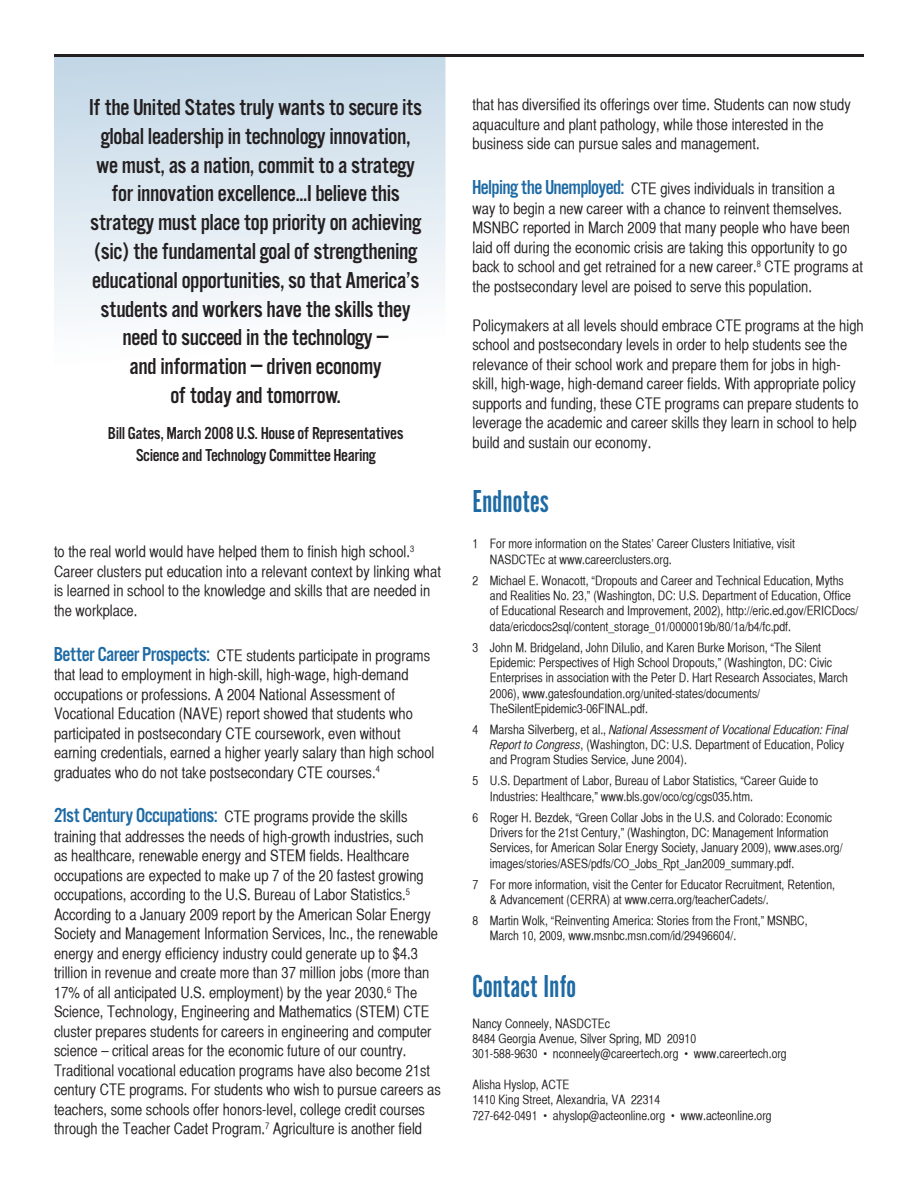
<style>
.page{position:relative;width:918px;height:1188px;background:#fff}
.page>*{position:absolute;margin:0;border:0;box-sizing:border-box;transform-origin:0 0}
.t1{font:33px "Alternate Gothic No 1";color:#1e6aa4}
.t2{font:24px/28.8px "Alternate Gothic No 3";letter-spacing:.01em;color:#231f20;text-align:center}
.t3{font:18px/21.6px "Alternate Gothic No 3";letter-spacing:.01em;color:#231f20;text-align:center}
.t4{font:15.75px/19.5px "Helvetica CY Plain";color:#231f20}
.t5{font:12.75px/15.3px "Helvetica CY Plain";color:#231f20}
.s1{font-family:"Alternate Gothic No 3";font-size:21px;color:#1e6aa4}
.s2{font-family:"Helvetica CY Oblique"}
</style>
<div class="page">
<svg style="left:54px;top:57px;width:392px;height:261px"></svg>
<hr style="left:54px;top:54px;width:810px;height:3px;background:#231f20">
<p class="t2" style="left:90px;top:95px;width:334px">If the United States truly wants to secure its global leadership in technology innovation, we must, as a nation, commit to a strategy for innovation excellence…I believe this strategy must place top priority on achieving (sic) the fundamental goal of strengthening educational opportunities, so that America’s students and workers have the skills they need to succeed in the technology –<br>and information – driven economy<br>of today and tomorrow.</p>
<p class="t3" style="left:108px;top:424px;width:297px">Bill Gates, March 2008 U.S. House of Representatives<br>Science and Technology Committee Hearing</p>
<p class="t4" style="left:54px;top:542px;width:388px">to the real world would have helped them to finish high school.<sup>3<br></sup>Career clusters put education into a relevant context by linking what is learned in school to the knowledge and skills that are needed in the workplace.</p>
<p class="t4" style="left:54px;top:645px;width:382px"><span class="s1">Better Career Prospects:</span> CTE students participate in programs that lead to employment in high-skill, high-wage, high-demand occupations or professions. A 2004 National Assessment of Vocational Education (NAVE) report showed that students who participated in postsecondary CTE coursework, even without earning credentials, earned a higher yearly salary than high school graduates who do not take postsecondary CTE courses.<sup>4</sup></p>
<p class="t4" style="left:54px;top:807px;width:388px"><span class="s1">21st Century Occupations:</span> CTE programs provide the skills training that addresses the needs of high-growth industries, such as healthcare, renewable energy and STEM fields. Healthcare occupations are expected to make up 7 of the 20 fastest growing occupations, according to the U.S. Bureau of Labor Statistics.<sup>5<br></sup>According to a January 2009 report by the American Solar Energy Society and Management Information Services, Inc., the renewable energy and energy efficiency industry could generate up to $4.3 trillion in revenue and create more than 37 million jobs (more than 17% of all anticipated U.S. employment) by the year 2030.<sup>6</sup> The Science, Technology, Engineering and Mathematics (STEM) CTE cluster prepares students for careers in engineering and computer science – critical areas for the economic future of our country.<br>Traditional vocational education programs have also become 21st century CTE programs. For students who wish to pursue careers as teachers, some schools offer honors-level, college credit courses through the Teacher Cadet Program.<sup>7</sup> Agriculture is another field</p>
<p class="t4" style="left:472px;top:95px;width:380px">that has diversified its offerings over time. Students can now study aquaculture and plant pathology, while those interested in the business side can pursue sales and management.</p>
<p class="t4" style="left:472px;top:179px;width:392px"><span class="s1">Helping the Unemployed:</span> CTE gives individuals in transition a<br>way to begin a new career with a chance to reinvent themselves.<br>MSNBC reported in March 2009 that many people who have been laid off during the economic crisis are taking this opportunity to go back to school and get retrained for a new career.<sup>8</sup> CTE programs at the postsecondary level are poised to serve this population.</p>
<p class="t4" style="left:472px;top:315px;width:393px">Policymakers at all levels should embrace CTE programs at the high school and postsecondary levels in order to help students see the relevance of their school work and prepare them for jobs in high&shy;skill, high-wage, high-demand career fields. With appropriate policy supports and funding, these CTE programs can prepare students to leverage the academic and career skills they learn in school to help build and sustain our economy.</p>
<p class="t1" style="left:472px;top:479px;width:78px">Endnotes</p>
<p class="t5" style="left:490px;top:536px;width:307px;text-indent:-17px">1 For more information on the States’ Career Clusters Initiative, visit<br>NASDCTEc at www.careerclusters.org.</p>
<p class="t5" style="left:490px;top:573px;width:370px;text-indent:-17px">2 Michael E. Wonacott, “Dropouts and Career and Technical Education, Myths and Realities No. 23,” (Washington, DC: U.S. Department of Education, Office of Educational Research and Improvement, 2002), http://eric.ed.gov/ERICDocs/ data/ericdocs2sql/content_storage_01/0000019b/80/1a/b4/fc.pdf.</p>
<p class="t5" style="left:490px;top:640px;width:359px;text-indent:-17px">3 John M. Bridgeland, John DiIulio, and Karen Burke Morison, “The Silent Epidemic: Perspectives of High School Dropouts,” (Washington, DC: Civic Enterprises in association with the Peter D. Hart Research Associates, March 2006), www.gatesfoundation.org/united-states/documents/ TheSilentEpidemic3-06FINAL.pdf.</p>
<p class="t5" style="left:490px;top:722px;width:360px;text-indent:-17px">4 Marsha Silverberg, et al., <span class="s2">National Assessment of Vocational Education: Final<br>Report to Congress</span>, (Washington, DC: U.S. Department of Education, Policy and Program Studies Service, June 2004).</p>
<p class="t5" style="left:490px;top:773px;width:330px;text-indent:-17px">5 U.S. Department of Labor, Bureau of Labor Statistics, “Career Guide to<br>Industries: Healthcare,” www.bls.gov/oco/cg/cgs035.htm.</p>
<p class="t5" style="left:490px;top:810px;width:354px;text-indent:-17px">6 Roger H. Bezdek, “Green Collar Jobs in the U.S. and Colorado: Economic Drivers for the 21st Century,” (Washington, DC: Management Information Services, for American Solar Energy Society, January 2009), www.ases.org/ images/stories/ASES/pdfs/CO_Jobs_Rpt_Jan2009_summary.pdf.</p>
<p class="t5" style="left:490px;top:877px;width:347px;text-indent:-17px">7 For more information, visit the Center for Educator Recruitment, Retention, &amp; Advancement (CERRA) at www.cerra.org/teacherCadets/.</p>
<p class="t5" style="left:490px;top:913px;width:319px;text-indent:-17px">8 Martin Wolk, “Reinventing America: Stories from the Front,” MSNBC,<br>March 10, 2009, www.msnbc.msn.com/id/29496604/.</p>
<p class="t1" style="left:472px;top:964px;width:105px">Contact Info</p>
<p class="t5" style="left:472px;top:1016px;width:139px">Nancy Conneely, NASDCTEc</p>
<p class="t5" style="left:472px;top:1031px;width:225px">8484 Georgia Avenue, Silver Spring, MD 20910</p>
<p class="t5" style="left:472px;top:1046px;width:316px">301-588-9630 • nconneely@careertech.org • www.careertech.org</p>
<p class="t5" style="left:472px;top:1077px;width:99px">Alisha Hyslop, ACTE</p>
<p class="t5" style="left:472px;top:1092px;width:189px">1410 King Street, Alexandria, VA 22314</p>
<p class="t5" style="left:472px;top:1108px;width:301px">727-642-0491 • ahyslop@acteonline.org • www.acteonline.org</p>
</div>
